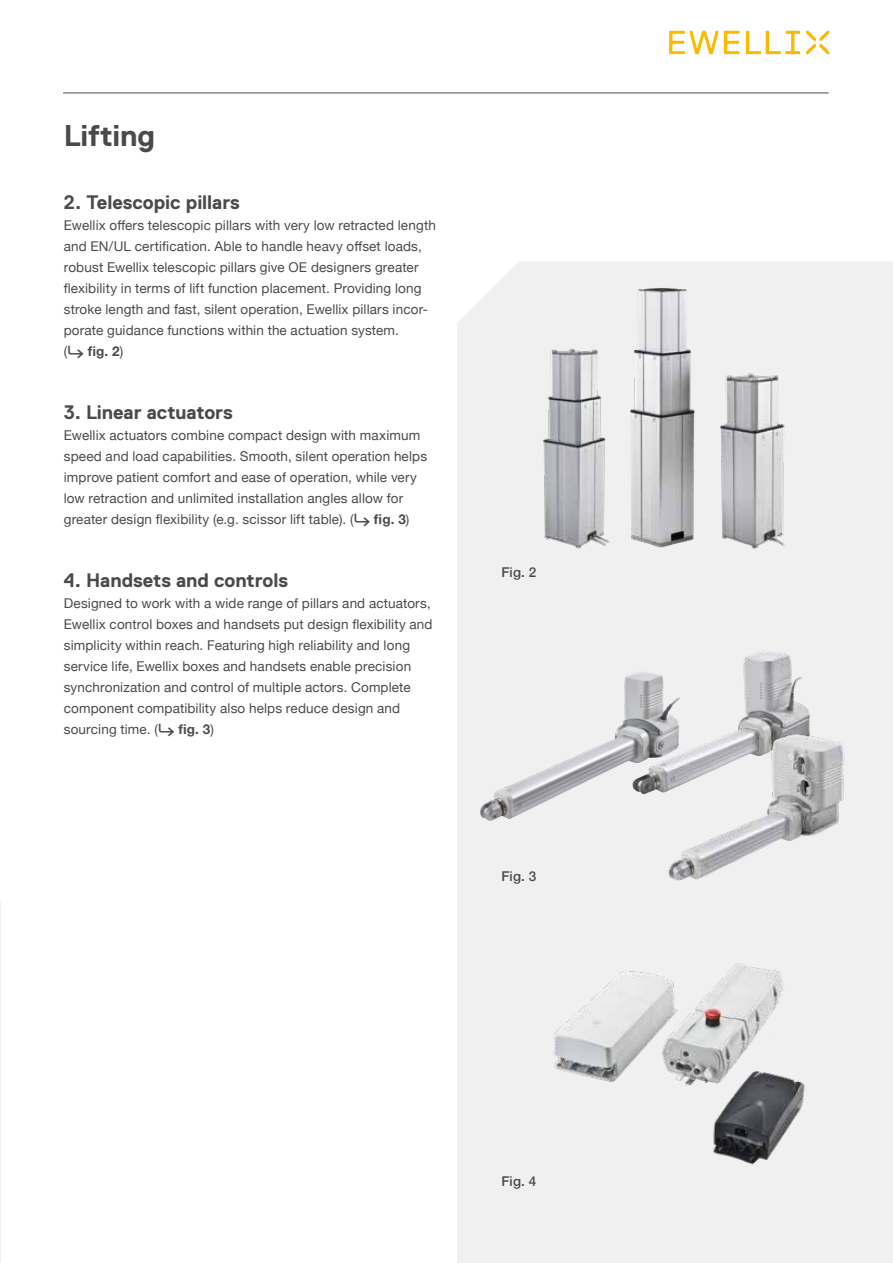
<style>
.page{position:relative;width:893px;height:1263px;background:#fff}
.page>*{position:absolute;margin:0;border:0;box-sizing:border-box;transform-origin:0 0}
.t1{font:700 30px "Replica Std";letter-spacing:-.005em;color:#4a4a49}
.t2{font:700 19.5px "Replica Std";color:#4a4a49}
.t3{font:13.5px/21px "Helvetica Neue";letter-spacing:.01em;color:#4a4a49}
.t4{font:500 13.5px "Helvetica Neue";letter-spacing:.01em;color:#4a4a49}
.s1{font-weight:700}
</style>
<div class="page">
<hr style="left:63px;top:93px;width:765px;height:1px;background:#4a4a49">
<svg style="left:669px;top:31px;width:131px;height:23px"></svg>
<svg style="left:806px;top:31px;width:23px;height:23px"></svg>
<div style="left:457px;top:262px;width:436px;height:1001px;background:#f0f0f0"></div>
<hr style="left:0;top:902px;width:1px;height:361px;background:#f0f0f0">
<img style="left:479px;top:671px;width:179px;height:150px">
<img style="left:632px;top:650px;width:178px;height:145px">
<img style="left:658px;top:729px;width:192px;height:163px">
<img style="left:513px;top:347px;width:120px;height:217px">
<img style="left:606px;top:277px;width:113px;height:279px">
<img style="left:683px;top:370px;width:146px;height:203px">
<img style="left:515px;top:952px;width:318px;height:236px">
<h1 class="t1" style="left:64px;top:119px;width:93px">Lifting</h1>
<h2 class="t2" style="left:64px;top:191px;width:178px">2. Telescopic pillars</h2>
<p class="t3" style="left:64px;top:216px;width:374px">Ewellix offers telescopic pillars with very low retracted length and EN/UL certification. Able to handle heavy offset loads, robust Ewellix telescopic pillars give OE designers greater flexibility in terms of lift function placement. Providing long stroke length and fast, silent operation, Ewellix pillars incor&shy;porate guidance functions within the actuation system.<br>(<span class="s1">⮑ fig. 2</span>)</p>
<h2 class="t2" style="left:64px;top:401px;width:171px">3. Linear actuators</h2>
<p class="t3" style="left:64px;top:426px;width:365px">Ewellix actuators combine compact design with maximum speed and load capabilities. Smooth, silent operation helps improve patient comfort and ease of operation, while very low retraction and unlimited installation angles allow for greater design flexibility (e.g. scissor lift table). (<span class="s1">⮑ fig. 3</span>)</p>
<h2 class="t2" style="left:64px;top:569px;width:226px">4. Handsets and controls</h2>
<p class="t3" style="left:64px;top:594px;width:370px">Designed to work with a wide range of pillars and actuators, Ewellix control boxes and handsets put design flexibility and simplicity within reach. Featuring high reliability and long service life, Ewellix boxes and handsets enable precision synchronization and control of multiple actors. Complete component compatibility also helps reduce design and sourcing time. (<span class="s1">⮑ fig. 3</span>)</p>
<p class="t4" style="left:502px;top:561px;width:36px">Fig. 2</p>
<p class="t4" style="left:502px;top:865px;width:36px">Fig. 3</p>
<p class="t4" style="left:502px;top:1170px;width:36px">Fig. 4</p>
</div>
